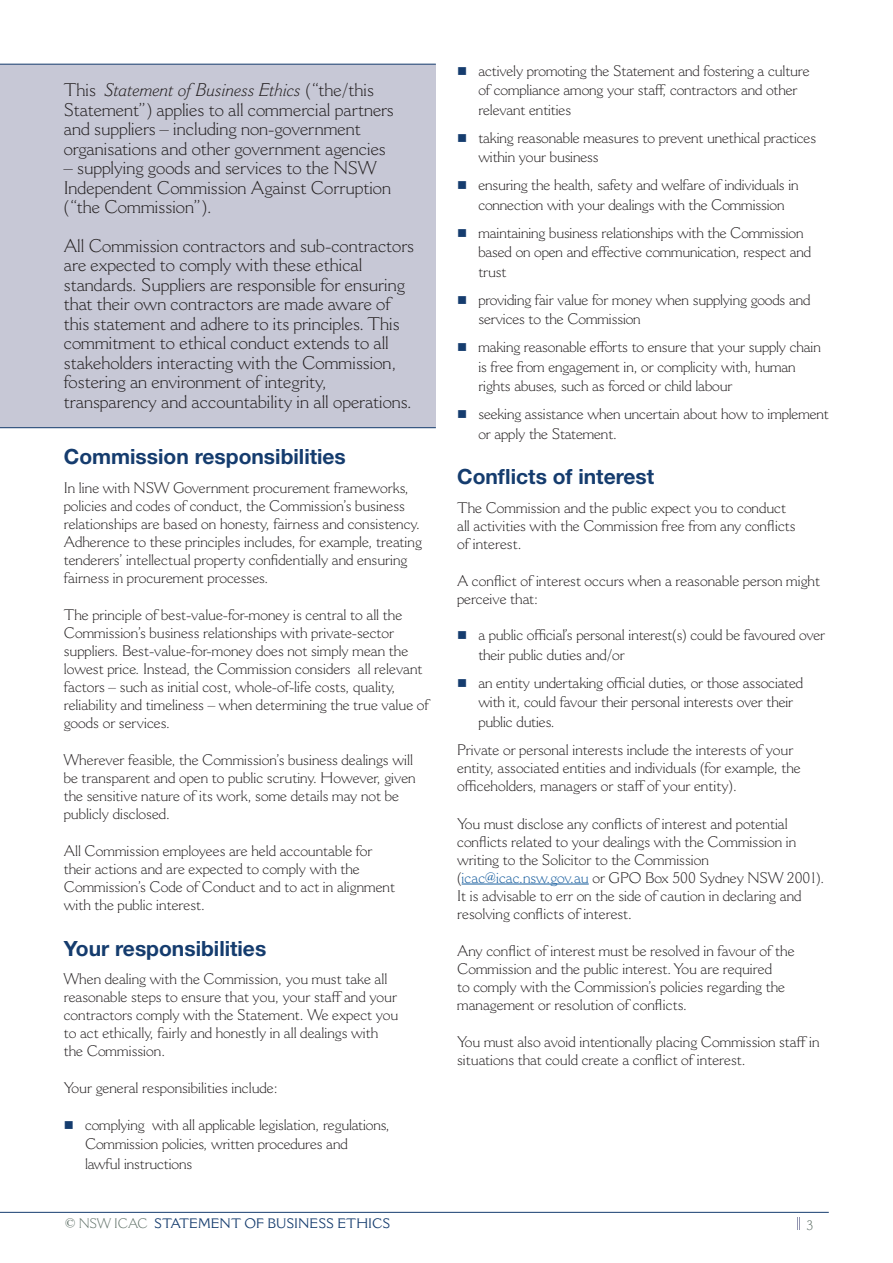
<style>
.page{position:relative;width:893px;height:1263px;background:#fff}
.page>*{position:absolute;margin:0;border:0;box-sizing:border-box;transform-origin:0 0}
.t1{font:700 21px "Helvetica Neue LT Std";color:#153c6e}
.t2{font:300 18px/19.5px "Cantoria MT Std";color:#231f20}
.t3{font:300 15px/18px "Cantoria MT Std";color:#231f20}
.t4{font:13.5px "Cantoria MT Std";color:#153c6e}
.t5{font:300 13.5px "Cantoria MT Std";color:#5d6e65}
.s1{font-style:italic}
.s2{color:#175d9e}
.s3{font-weight:300;color:#5d6e65}
</style>
<div class="page">
<svg style="left:797px;top:1218px;width:3px;height:12px"></svg>
<hr style="left:0;top:1212px;width:829px;height:1px;background:#153c6e">
<div style="left:0;top:64px;width:436px;height:364px;background:#c7c8d6"></div>
<hr style="left:0;top:64px;width:436px;height:1px;background:#153c6e">
<hr style="left:0;top:427px;width:436px;height:1px;background:#153c6e">
<hr style="left:462px;top:884px;width:127px;height:1px;background:#175d9e">
<p class="t2" style="left:64px;top:80px;width:332px">This <span class="s1">Statement of Business Ethics</span> (“the/this Statement”) applies to all commercial partners and suppliers – including non-government organisations and other government agencies</p>
<p class="t2" style="left:64px;top:158px;width:329px">– supplying goods and services to the NSW<br>Independent Commission Against Corruption (“the Commission”).</p>
<p class="t2" style="left:64px;top:236px;width:352px">All Commission contractors and sub-contractors are expected to comply with these ethical standards. Suppliers are responsible for ensuring that their own contractors are made aware of this statement and adhere to its principles. This commitment to ethical conduct extends to all stakeholders interacting with the Commission, fostering an environment of integrity, transparency and accountability in all operations.</p>
<h1 class="t1" style="left:64px;top:444px;width:284px">Commission responsibilities</h1>
<p class="t3" style="left:64px;top:479px;width:360px">In line with NSW Government procurement frameworks, policies and codes of conduct, the Commission’s business relationships are based on honesty, fairness and consistency.<br>Adherence to these principles includes, for example, treating tenderers’ intellectual property confidentially and ensuring fairness in procurement processes.</p>
<p class="t3" style="left:64px;top:606px;width:367px">The principle of best-value-for-money is central to all the Commission’s business relationships with private-sector suppliers. Best-value-for-money does not simply mean the lowest price. Instead, the Commission considers all relevant factors – such as initial cost, whole-of-life costs, quality, reliability and timeliness – when determining the true value of goods or services.</p>
<p class="t3" style="left:64px;top:751px;width:353px">Wherever feasible, the Commission’s business dealings will be transparent and open to public scrutiny. However, given the sensitive nature of its work, some details may not be publicly disclosed.</p>
<p class="t3" style="left:64px;top:842px;width:333px">All Commission employees are held accountable for their actions and are expected to comply with the Commission’s Code of Conduct and to act in alignment with the public interest.</p>
<h1 class="t1" style="left:64px;top:935px;width:204px">Your responsibilities</h1>
<p class="t3" style="left:64px;top:970px;width:336px">When dealing with the Commission, you must take all reasonable steps to ensure that you, your staff and your contractors comply with the Statement. We expect you to act ethically, fairly and honestly in all dealings with the Commission.</p>
<p class="t3" style="left:64px;top:1079px;width:215px">Your general responsibilities include:</p>
<p class="t3" style="left:85px;top:1115px;width:306px;line-height:19.5px">complying with all applicable legislation, regulations,<br>Commission policies, written procedures and<br>lawful instructions</p>
<p class="t3" style="left:478px;top:61px;width:333px;line-height:19.5px">actively promoting the Statement and fostering a culture of compliance among your staff, contractors and other relevant entities</p>
<p class="t3" style="left:478px;top:128px;width:339px;line-height:19.5px">taking reasonable measures to prevent unethical practices within your business</p>
<p class="t3" style="left:478px;top:175px;width:322px;line-height:19.5px">ensuring the health, safety and welfare of individuals in connection with your dealings with the Commission</p>
<p class="t3" style="left:478px;top:223px;width:334px;line-height:19.5px">maintaining business relationships with the Commission based on open and effective communication, respect and trust</p>
<p class="t3" style="left:478px;top:290px;width:334px;line-height:19.5px">providing fair value for money when supplying goods and services to the Commission</p>
<p class="t3" style="left:478px;top:337px;width:344px;line-height:19.5px">making reasonable efforts to ensure that your supply chain is free from engagement in, or complicity with, human rights abuses, such as forced or child labour</p>
<p class="t3" style="left:478px;top:404px;width:352px;line-height:19.5px">seeking assistance when uncertain about how to implement or apply the Statement.</p>
<h1 class="t1" style="left:457px;top:463px;width:199px">Conflicts of interest</h1>
<p class="t3" style="left:457px;top:498px;width:340px">The Commission and the public expect you to conduct all activities with the Commission free from any conflicts of interest.</p>
<p class="t3" style="left:457px;top:571px;width:364px">A conflict of interest occurs when a reasonable person might perceive that:</p>
<p class="t3" style="left:478px;top:625px;width:348px;line-height:19.5px">a public official’s personal interest(s) could be favoured over their public duties and/or</p>
<p class="t3" style="left:478px;top:673px;width:326px;line-height:19.5px">an entity undertaking official duties, or those associated with it, could favour their personal interests over their public duties.</p>
<p class="t3" style="left:457px;top:741px;width:345px">Private or personal interests include the interests of your entity, associated entities and individuals (for example, the officeholders, managers or staff of your entity).</p>
<p class="t3" style="left:457px;top:814px;width:369px">You must disclose any conflicts of interest and potential conflicts related to your dealings with the Commission in writing to the Solicitor to the Commission (<span class="s2">icac@icac.nsw.gov.au</span> or GPO Box 500 Sydney NSW 2001).<br>It is advisable to err on the side of caution in declaring and resolving conflicts of interest.</p>
<p class="t3" style="left:457px;top:941px;width:339px">Any conflict of interest must be resolved in favour of the Commission and the public interest. You are required<br>to comply with the Commission’s policies regarding the management or resolution of conflicts.</p>
<p class="t3" style="left:457px;top:1032px;width:364px">You must also avoid intentionally placing Commission staff in situations that could create a conflict of interest.</p>
<p class="t4" style="left:65px;top:1215px;width:327px"><span class="s3">© NSW ICAC</span> STATEMENT OF BUSINESS ETHICS</p>
<p class="t5" style="left:807px;top:1217px;width:9px">3</p>
</div>
